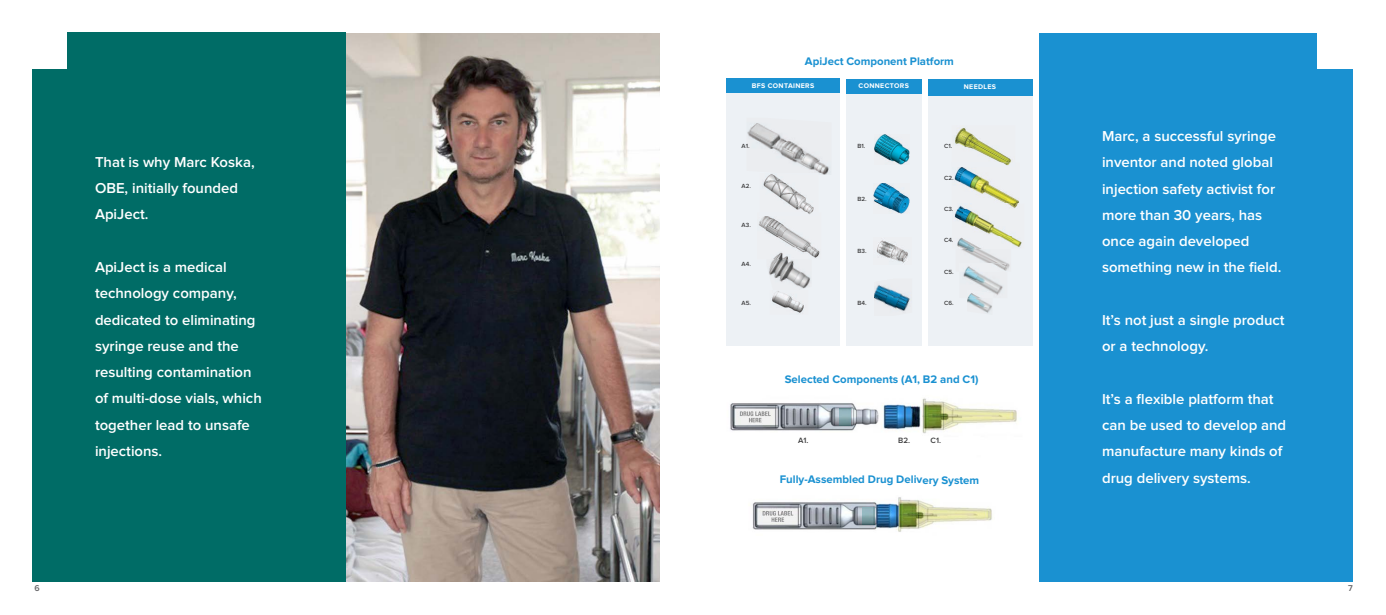
<style>
.page{position:relative;width:1386px;height:615px;background:#fff}
.page>*{position:absolute;margin:0;border:0;box-sizing:border-box;transform-origin:0 0}
.t1{font:600 14.88px/26.2px "Proxima Nova";color:#fff}
.t2{font:700 11.38px "Proxima Nova";color:#1a91d1}
.t3{font:600 8.75px "Proxima Nova";color:#636366}
.t4{font:600 7.96px "Proxima Nova";color:#3e3e3f}
.t5{font:700 7px "Proxima Nova";letter-spacing:.05em;color:#fff}
.t6{font:600 6.21px "Proxima Nova";color:#3e3e3f}
</style>
<div class="page">
<div style="left:1040px;top:33px;width:313px;height:548px;background:#1a91d1"></div>
<img style="left:346px;top:33px;width:314px;height:548px">
<div style="left:32px;top:32px;width:314px;height:549px;background:#006c66"></div>
<div style="left:1317px;top:32px;width:37px;height:37px;background:#fff"></div>
<div style="left:31px;top:32px;width:36px;height:37px;background:#fff"></div>
<div style="left:726px;top:79px;width:114px;height:266px;background:#edf1f5"></div>
<div style="left:928px;top:79px;width:105px;height:266px;background:#edf1f5"></div>
<div style="left:846px;top:79px;width:76px;height:266px;background:#edf1f5"></div>
<img style="left:747px;top:123px;width:83px;height:52px">
<img style="left:760px;top:173px;width:54px;height:39px">
<img style="left:778px;top:173px;width:40px;height:2px">
<img style="left:758px;top:212px;width:62px;height:46px">
<img style="left:766px;top:247px;width:46px;height:42px">
<img style="left:876px;top:240px;width:32px;height:23px">
<img style="left:961px;top:248px;width:49px;height:22px">
<div style="left:846px;top:79px;width:76px;height:14px;background:#1a91d1"></div>
<div style="left:928px;top:79px;width:105px;height:16px;background:#1a91d1"></div>
<img style="left:772px;top:292px;width:32px;height:21px">
<div style="left:726px;top:79px;width:114px;height:14px;background:#1a91d1"></div>
<img style="left:874px;top:183px;width:36px;height:30px">
<img style="left:874px;top:134px;width:35px;height:30px">
<img style="left:954px;top:167px;width:65px;height:36px">
<img style="left:874px;top:284px;width:36px;height:27px">
<img style="left:954px;top:209px;width:68px;height:39px">
<img style="left:958px;top:203px;width:60px;height:6px">
<img style="left:961px;top:263px;width:46px;height:32px">
<img style="left:967px;top:289px;width:26px;height:24px">
<img style="left:955px;top:127px;width:57px;height:35px">
<img style="left:1000px;top:162px;width:11px;height:4px">
<img style="left:730px;top:398px;width:287px;height:134px">
<img style="left:839px;top:408px;width:12px;height:17px">
<img style="left:862px;top:507px;width:12px;height:17px">
<p class="t1" style="left:95px;top:150px;width:161px">That is why Marc Koska,<br>OBE, initially founded<br>ApiJect.</p>
<p class="t1" style="left:95px;top:255px;width:168px">ApiJect is a medical technology company, dedicated to eliminating syringe reuse and the resulting contamination of multi-dose vials, which together lead to unsafe injections.</p>
<p class="t2" style="left:805px;top:57px;width:151px">ApiJect Component Platform</p>
<p class="t5" style="left:859px;top:84px;width:52px">CONNECTORS</p>
<p class="t5" style="left:964px;top:84px;width:34px">NEEDLES</p>
<p class="t5" style="left:752px;top:84px;width:64px">BFS CONTAINERS</p>
<p class="t6" style="left:742px;top:144px;width:10px">A1.</p>
<p class="t6" style="left:742px;top:183px;width:11px">A2.</p>
<p class="t6" style="left:742px;top:222px;width:11px">A3.</p>
<p class="t6" style="left:742px;top:262px;width:11px">A4.</p>
<p class="t6" style="left:742px;top:301px;width:11px">A5.</p>
<p class="t6" style="left:858px;top:144px;width:9px">B1.</p>
<p class="t6" style="left:858px;top:196px;width:11px">B2.</p>
<p class="t6" style="left:858px;top:249px;width:11px">B3.</p>
<p class="t6" style="left:858px;top:301px;width:11px">B4.</p>
<p class="t6" style="left:944px;top:144px;width:10px">C1.</p>
<p class="t6" style="left:944px;top:175px;width:11px">C2.</p>
<p class="t6" style="left:944px;top:207px;width:11px">C3.</p>
<p class="t6" style="left:944px;top:238px;width:11px">C4.</p>
<p class="t6" style="left:944px;top:269px;width:11px">C5.</p>
<p class="t6" style="left:944px;top:301px;width:11px">C6.</p>
<p class="t2" style="left:785px;top:375px;width:195px">Selected Components (A1, B2 and C1)</p>
<p class="t4" style="left:798px;top:438px;width:12px">A1.</p>
<p class="t4" style="left:898px;top:438px;width:13px">B2.</p>
<p class="t4" style="left:931px;top:438px;width:12px">C1.</p>
<p class="t2" style="left:780px;top:475px;width:201px">Fully-Assembled Drug Delivery System</p>
<p class="t1" style="left:1102px;top:124px;width:181px">Marc, a successful syringe inventor and noted global injection safety activist for more than 30 years, has once again developed something new in the field.</p>
<p class="t1" style="left:1102px;top:308px;width:184px">It’s not just a single product or a technology.</p>
<p class="t1" style="left:1102px;top:387px;width:186px">It’s a flexible platform that can be used to develop and manufacture many kinds of drug delivery systems.</p>
<p class="t3" style="left:34px;top:585px;width:7px">6</p>
<p class="t3" style="left:1348px;top:585px;width:6px">7</p>
</div>
